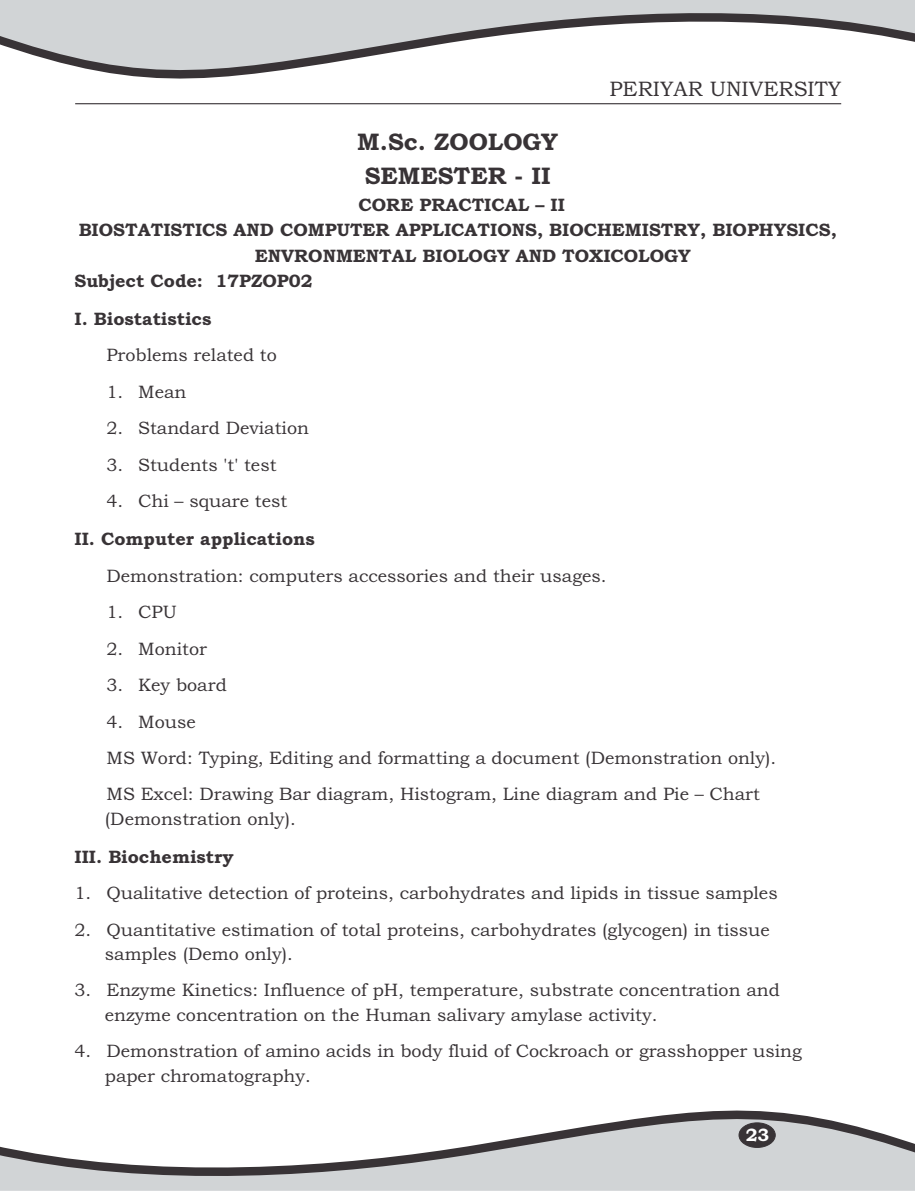
<style>
.page{position:relative;width:915px;height:1191px;background:#fff}
.page>*{position:absolute;margin:0;border:0;box-sizing:border-box;transform-origin:0 0}
.t1{font:700 24px/33.8px "Bookman Old Style";color:#383336;text-align:center}
.t2{font:21px "Bookman Old Style";color:#383336}
.t3{font:18px/24.3px "Bookman Old Style";color:#383336}
.t4{font:700 18px "Bookman Old Style";color:#383336}
.t5{font:700 18px "Bookman Old Style";color:#fff}
</style>
<div class="page">
<svg style="left:0;top:0;width:914px;height:79px;fill:#d1d4d6"></svg>
<svg style="left:0;top:1110px;width:914px;height:80px;fill:#d1d4d6"></svg>
<hr style="left:75px;top:103px;width:765px;height:1px;background:#383336">
<div style="left:738px;top:1122px;width:37px;height:25px;background:#383336;border:1px solid #383336;border-radius:50%"></div>
<p class="t2" style="left:609px;top:81px;width:233px">PERIYAR UNIVERSITY</p>
<h1 class="t1" style="left:357px;top:127px;width:202px">M.Sc. ZOOLOGY<br>SEMESTER - II</h1>
<p class="t4" style="left:358px;top:198px;width:208px">CORE PRACTICAL – II</p>
<p class="t4" style="left:79px;top:223px;width:759px">BIOSTATISTICS AND COMPUTER APPLICATIONS, BIOCHEMISTRY, BIOPHYSICS,</p>
<p class="t4" style="left:255px;top:249px;width:437px">ENVRONMENTAL BIOLOGY AND TOXICOLOGY</p>
<p class="t4" style="left:74px;top:274px;width:239px">Subject Code: 17PZOP02</p>
<p class="t4" style="left:74px;top:312px;width:138px">I. Biostatistics</p>
<p class="t3" style="left:106px;top:345px;width:172px">Problems related to</p>
<p class="t3" style="left:106px;top:381px;width:81px">1. Mean</p>
<p class="t3" style="left:106px;top:418px;width:204px">2. Standard Deviation</p>
<p class="t3" style="left:106px;top:454px;width:171px">3. Students 't' test</p>
<p class="t3" style="left:106px;top:490px;width:182px">4. Chi – square test</p>
<p class="t4" style="left:74px;top:532px;width:242px">II. Computer applications</p>
<p class="t3" style="left:106px;top:565px;width:501px">Demonstration: computers accessories and their usages.</p>
<p class="t3" style="left:106px;top:601px;width:72px">1. CPU</p>
<p class="t3" style="left:106px;top:638px;width:102px">2. Monitor</p>
<p class="t3" style="left:106px;top:674px;width:122px">3. Key board</p>
<p class="t3" style="left:106px;top:705px;width:671px;line-height:36.5px">4. Mouse<br>MS Word: Typing, Editing and formatting a document (Demonstration only).<br>MS Excel: Drawing Bar diagram, Histogram, Line diagram and Pie – Chart</p>
<p class="t3" style="left:105px;top:808px;width:192px">(Demonstration only).</p>
<p class="t4" style="left:74px;top:850px;width:161px">III. Biochemistry</p>
<p class="t3" style="left:74px;top:882px;width:704px">1. Qualitative detection of proteins, carbohydrates and lipids in tissue samples</p>
<p class="t3" style="left:105px;top:919px;width:666px;text-indent:-30px">2. Quantitative estimation of total proteins, carbohydrates (glycogen) in tissue samples (Demo only).</p>
<p class="t3" style="left:105px;top:980px;width:676px;text-indent:-30px">3. Enzyme Kinetics: Influence of pH, temperature, substrate concentration and enzyme concentration on the Human salivary amylase activity.</p>
<p class="t3" style="left:105px;top:1040px;width:698px;text-indent:-30px">4. Demonstration of amino acids in body fluid of Cockroach or grasshopper using paper chromatography.</p>
<p class="t5" style="left:745px;top:1128px;width:25px">23</p>
</div>
